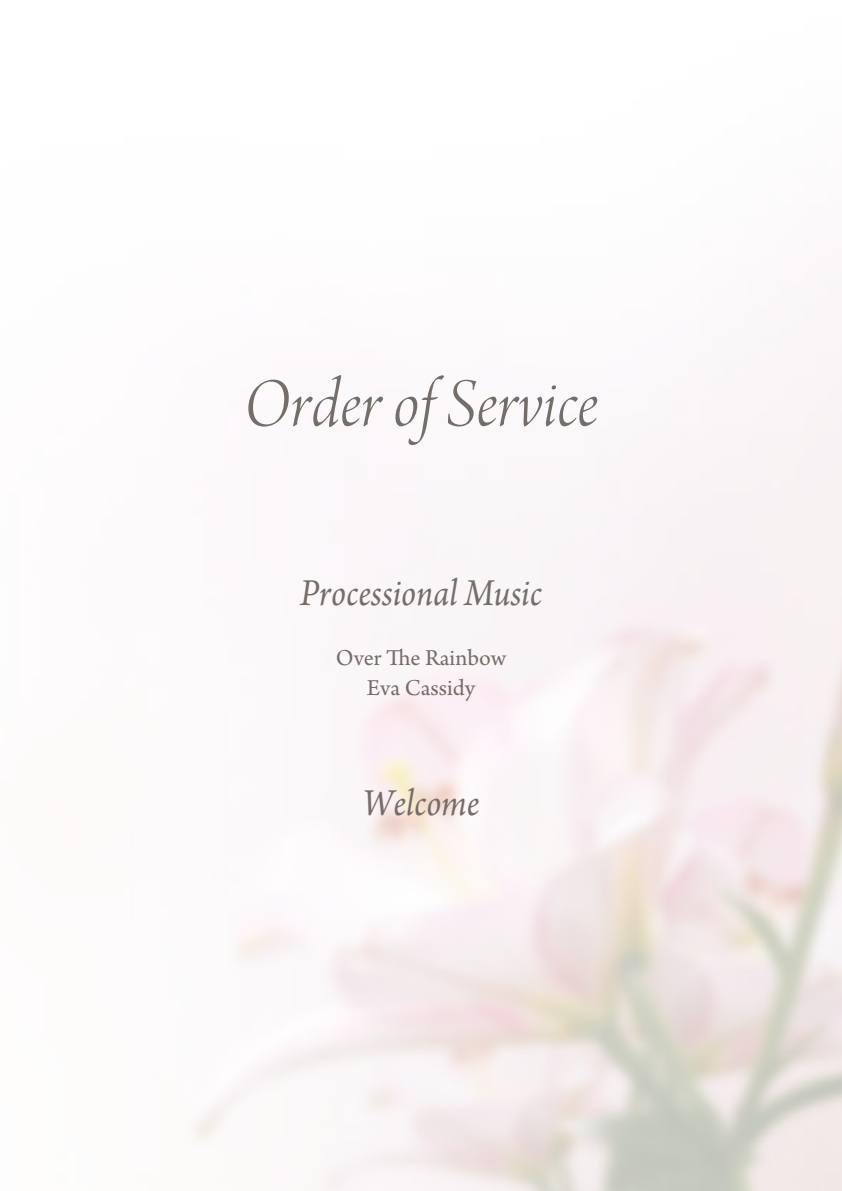
<style>
.page{position:relative;width:842px;height:1191px;background:#fff}
.page>*{position:absolute;margin:0;border:0;box-sizing:border-box;transform-origin:0 0}
.t1{font:72px "Arno Pro Light Italic Display";color:#756d69}
.t2{font:italic 40px "Arno Pro";color:#756d69;scale:.9 1}
.t3{font:24px/30px "Arno Pro";color:#756d69;text-align:center}
</style>
<div class="page">
<h1 class="t1" style="left:244px;top:364px;width:356px">Order of Service</h1>
<p class="t2" style="left:300px;top:570px;width:270px">Processional Music</p>
<p class="t3" style="left:336px;top:644px;width:172px">Over The Rainbow<br>Eva Cassidy</p>
<p class="t2" style="left:363px;top:780px;width:131px">Welcome</p>
</div>
